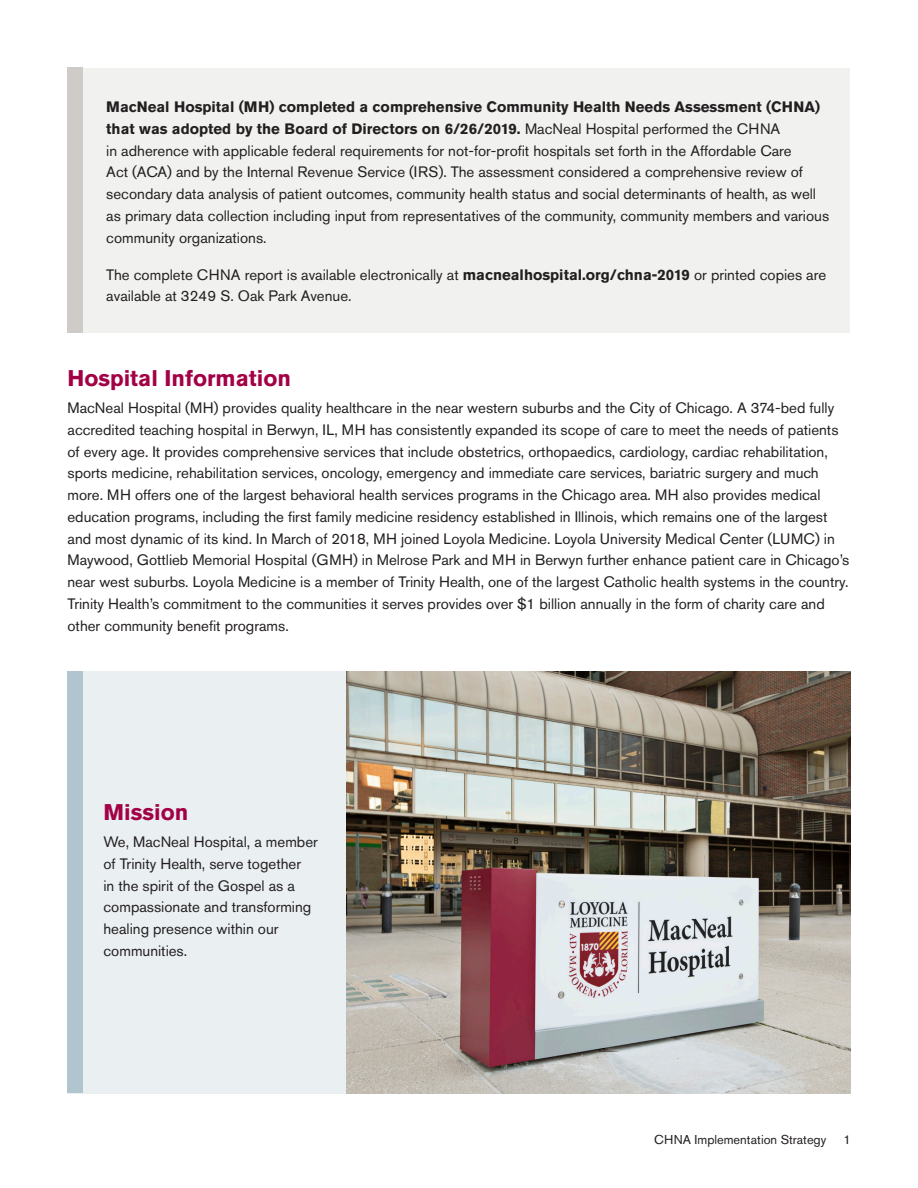
<style>
.page{position:relative;width:918px;height:1188px;background:#fff}
.page>*{position:absolute;margin:0;border:0;box-sizing:border-box;transform-origin:0 0}
.t1{font:700 22.5px "Akzidenz Grotesk Pro";color:#a30146}
.TEXT{font:15px/21.8px "Akzidenz Grotesk Pro";color:#231f20}
.t2{font:12.75px "Akzidenz Grotesk Pro";color:#231f20}
.s1{font-weight:700}
</style>
<div class="page">
<div style="left:68px;top:671px;width:296px;height:423px;background:#eaeff2"></div>
<div style="left:68px;top:68px;width:782px;height:265px;background:#f1f1ef"></div>
<img style="left:347px;top:671px;width:503px;height:423px">
<div style="left:68px;top:68px;width:15px;height:265px;background:#cfcbc6"></div>
<div style="left:68px;top:671px;width:15px;height:422px;background:#b1c5cf"></div>
<p class="TEXT" style="left:106px;top:96px;width:724px"><span class="s1">MacNeal Hospital (MH) completed a comprehensive Community Health Needs Assessment (CHNA) that was adopted by the Board of Directors on 6/26/2019.</span> MacNeal Hospital performed the CHNA<br>in adherence with applicable federal requirements for not-for-profit hospitals set forth in the Affordable Care<br>Act (ACA) and by the Internal Revenue Service (IRS). The assessment considered a comprehensive review of secondary data analysis of patient outcomes, community health status and social determinants of health, as well as primary data collection including input from representatives of the community, community members and various community organizations.</p>
<p class="TEXT" style="left:106px;top:263px;width:722px">The complete CHNA report is available electronically at <span class="s1">macnealhospital.org/chna-2019</span> or printed copies are available at 3249 S. Oak Park Avenue.</p>
<p class="t1" style="left:68px;top:363px;width:225px">Hospital Information</p>
<p class="TEXT" style="left:68px;top:397px;width:783px">MacNeal Hospital (MH) provides quality healthcare in the near western suburbs and the City of Chicago. A 374-bed fully accredited teaching hospital in Berwyn, IL, MH has consistently expanded its scope of care to meet the needs of patients of every age. It provides comprehensive services that include obstetrics, orthopaedics, cardiology, cardiac rehabilitation, sports medicine, rehabilitation services, oncology, emergency and immediate care services, bariatric surgery and much more. MH offers one of the largest behavioral health services programs in the Chicago area. MH also provides medical education programs, including the first family medicine residency established in Illinois, which remains one of the largest and most dynamic of its kind. In March of 2018, MH joined Loyola Medicine. Loyola University Medical Center (LUMC) in Maywood, Gottlieb Memorial Hospital (GMH) in Melrose Park and MH in Berwyn further enhance patient care in Chicago’s near west suburbs. Loyola Medicine is a member of Trinity Health, one of the largest Catholic health systems in the country.<br>Trinity Health’s commitment to the communities it serves provides over $1 billion annually in the form of charity care and other community benefit programs.</p>
<p class="t1" style="left:104px;top:798px;width:86px">Mission</p>
<p class="TEXT" style="left:104px;top:831px;width:216px">We, MacNeal Hospital, a member of Trinity Health, serve together<br>in the spirit of the Gospel as a compassionate and transforming healing presence within our communities.</p>
<p class="t2" style="left:654px;top:1131px;width:174px">CHNA Implementation Strategy</p>
<p class="t2" style="left:844px;top:1131px;width:9px">1</p>
</div>
